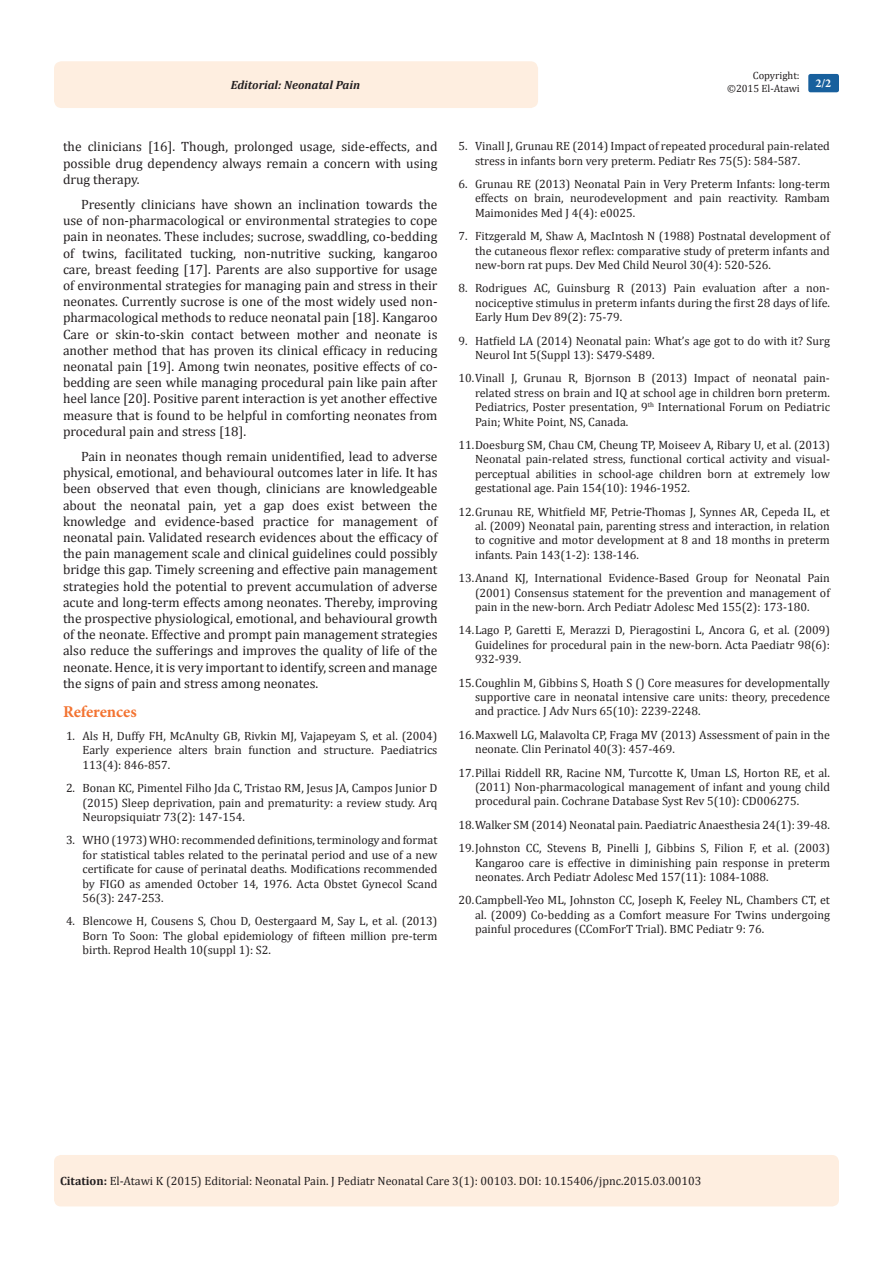
<style>
.page{position:relative;width:893px;height:1263px;background:#fff}
.page>*{position:absolute;margin:0;border:0;box-sizing:border-box;transform-origin:0 0}
.t1{font:700 16.5px "Minion Pro";letter-spacing:-.005em;color:#f37331}
.t2{font:13.5px/16.2px "Cambria";color:#231f20;text-align:justify}
.Citation{font:12px/14.4px "Cambria";color:#231f20;text-align:justify}
.t3{font:italic 700 12px "Cambria";color:#231f20}
.t4{font:700 12px "Minion Pro";color:#fff}
.t5{font:10.5px/12.6px "Cambria";color:#231f20;text-align:right}
.s1{font-weight:700}
</style>
<div class="page">
<div style="left:54px;top:61px;width:484px;height:47px;background:#feeee0;border-radius:8px"></div>
<div style="left:808px;top:74px;width:31px;height:18px;background:#18609d;border-radius:2px"></div>
<div style="left:54px;top:1155px;width:785px;height:51px;background:#feeee0;border-radius:7px"></div>
<p class="t5" style="left:727px;top:69px;width:74px">Copyright: ©2015 El-Atawi</p>
<p class="t3" style="left:231px;top:77px;width:131px">Editorial: Neonatal Pain</p>
<p class="t4" style="left:815px;top:75px;width:17px">2/2</p>
<p class="t2" style="left:63px;top:139px;width:376px">the clinicians [16]. Though, prolonged usage, side-effects, and possible drug dependency always remain a concern with using drug therapy.</p>
<p class="t2" style="left:63px;top:196px;width:376px;text-indent:18px">Presently clinicians have shown an inclination towards the use of non-pharmacological or environmental strategies to cope pain in neonates. These includes; sucrose, swaddling, co-bedding of twins, facilitated tucking, non-nutritive sucking, kangaroo care, breast feeding [17]. Parents are also supportive for usage of environmental strategies for managing pain and stress in their neonates. Currently sucrose is one of the most widely used non&shy;pharmacological methods to reduce neonatal pain [18]. Kangaroo Care or skin-to-skin contact between mother and neonate is another method that has proven its clinical efficacy in reducing neonatal pain [19]. Among twin neonates, positive effects of co&shy;bedding are seen while managing procedural pain like pain after heel lance [20]. Positive parent interaction is yet another effective measure that is found to be helpful in comforting neonates from procedural pain and stress [18].</p>
<p class="t2" style="left:63px;top:448px;width:376px;text-indent:18px">Pain in neonates though remain unidentified, lead to adverse physical, emotional, and behavioural outcomes later in life. It has been observed that even though, clinicians are knowledgeable about the neonatal pain, yet a gap does exist between the knowledge and evidence-based practice for management of neonatal pain. Validated research evidences about the efficacy of the pain management scale and clinical guidelines could possibly bridge this gap. Timely screening and effective pain management strategies hold the potential to prevent accumulation of adverse acute and long-term effects among neonates. Thereby, improving the prospective physiological, emotional, and behavioural growth of the neonate. Effective and prompt pain management strategies also reduce the sufferings and improves the quality of life of the neonate. Hence, it is very important to identify, screen and manage the signs of pain and stress among neonates.</p>
<p class="t1" style="left:63px;top:700px;width:75px">References</p>
<p class="Citation" style="left:82px;top:729px;width:356px;text-indent:-16px">1. Als H, Duffy FH, McAnulty GB, Rivkin MJ, Vajapeyam S, et al. (2004)<br>Early experience alters brain function and structure. Paediatrics 113(4): 846-857.</p>
<p class="Citation" style="left:82px;top:781px;width:356px;text-indent:-16px">2. Bonan KC, Pimentel Filho Jda C, Tristao RM, Jesus JA, Campos Junior D (2015) Sleep deprivation, pain and prematurity: a review study. Arq Neuropsiquiatr 73(2): 147-154.</p>
<p class="Citation" style="left:82px;top:833px;width:356px;text-indent:-16px">3. WHO (1973) WHO: recommended definitions, terminology and format for statistical tables related to the perinatal period and use of a new certificate for cause of perinatal deaths. Modifications recommended by FIGO as amended October 14, 1976. Acta Obstet Gynecol Scand 56(3): 247-253.</p>
<p class="Citation" style="left:82px;top:914px;width:356px;text-indent:-16px">4. Blencowe H, Cousens S, Chou D, Oestergaard M, Say L, et al. (2013)<br>Born To Soon: The global epidemiology of fifteen million pre-term birth. Reprod Health 10(suppl 1): S2.</p>
<p class="Citation" style="left:475px;top:139px;width:356px;text-indent:-16px">5. Vinall J, Grunau RE (2014) Impact of repeated procedural pain-related stress in infants born very preterm. Pediatr Res 75(5): 584-587.</p>
<p class="Citation" style="left:475px;top:177px;width:356px;text-indent:-16px">6. Grunau RE (2013) Neonatal Pain in Very Preterm Infants: long-term effects on brain, neurodevelopment and pain reactivity. Rambam Maimonides Med J 4(4): e0025.</p>
<p class="Citation" style="left:475px;top:229px;width:356px;text-indent:-16px">7. Fitzgerald M, Shaw A, MacIntosh N (1988) Postnatal development of the cutaneous flexor reflex: comparative study of preterm infants and new-born rat pups. Dev Med Child Neurol 30(4): 520-526.</p>
<p class="Citation" style="left:475px;top:281px;width:356px;text-indent:-16px">8. Rodrigues AC, Guinsburg R (2013) Pain evaluation after a non&shy;nociceptive stimulus in preterm infants during the first 28 days of life.<br>Early Hum Dev 89(2): 75-79.</p>
<p class="Citation" style="left:475px;top:333px;width:356px;text-indent:-16px">9. Hatfield LA (2014) Neonatal pain: What’s age got to do with it? Surg<br>Neurol Int 5(Suppl 13): S479-S489.</p>
<p class="Citation" style="left:475px;top:371px;width:356px;text-indent:-16px">10.Vinall J, Grunau R, Bjornson B (2013) Impact of neonatal pain&shy;related stress on brain and IQ at school age in children born preterm.<br>Pediatrics, Poster presentation, 9<sup>th</sup> International Forum on Pediatric Pain; White Point, NS, Canada.</p>
<p class="Citation" style="left:475px;top:438px;width:356px;text-indent:-16px">11.Doesburg SM, Chau CM, Cheung TP, Moiseev A, Ribary U, et al. (2013)<br>Neonatal pain-related stress, functional cortical activity and visual&shy;perceptual abilities in school-age children born at extremely low gestational age. Pain 154(10): 1946-1952.</p>
<p class="Citation" style="left:475px;top:504px;width:356px;text-indent:-16px">12.Grunau RE, Whitfield MF, Petrie-Thomas J, Synnes AR, Cepeda IL, et al. (2009) Neonatal pain, parenting stress and interaction, in relation to cognitive and motor development at 8 and 18 months in preterm infants. Pain 143(1-2): 138-146.</p>
<p class="Citation" style="left:475px;top:571px;width:356px;text-indent:-16px">13.Anand KJ, International Evidence-Based Group for Neonatal Pain (2001) Consensus statement for the prevention and management of pain in the new-born. Arch Pediatr Adolesc Med 155(2): 173-180.</p>
<p class="Citation" style="left:475px;top:623px;width:356px;text-indent:-16px">14.Lago P, Garetti E, Merazzi D, Pieragostini L, Ancora G, et al. (2009)<br>Guidelines for procedural pain in the new-born. Acta Paediatr 98(6):<br>932-939.</p>
<p class="Citation" style="left:475px;top:675px;width:356px;text-indent:-16px">15.Coughlin M, Gibbins S, Hoath S () Core measures for developmentally supportive care in neonatal intensive care units: theory, precedence and practice. J Adv Nurs 65(10): 2239-2248.</p>
<p class="Citation" style="left:475px;top:727px;width:356px;text-indent:-16px">16.Maxwell LG, Malavolta CP, Fraga MV (2013) Assessment of pain in the neonate. Clin Perinatol 40(3): 457-469.</p>
<p class="Citation" style="left:475px;top:765px;width:356px;text-indent:-16px">17.Pillai Riddell RR, Racine NM, Turcotte K, Uman LS, Horton RE, et al. (2011) Non-pharmacological management of infant and young child procedural pain. Cochrane Database Syst Rev 5(10): CD006275.</p>
<p class="Citation" style="left:458px;top:817px;width:373px">18.Walker SM (2014) Neonatal pain. Paediatric Anaesthesia 24(1): 39-48.</p>
<p class="Citation" style="left:475px;top:841px;width:356px;text-indent:-16px">19.Johnston CC, Stevens B, Pinelli J, Gibbins S, Filion F, et al. (2003)<br>Kangaroo care is effective in diminishing pain response in preterm neonates. Arch Pediatr Adolesc Med 157(11): 1084-1088.</p>
<p class="Citation" style="left:475px;top:893px;width:356px;text-indent:-16px">20.Campbell-Yeo ML, Johnston CC, Joseph K, Feeley NL, Chambers CT, et al. (2009) Co-bedding as a Comfort measure For Twins undergoing painful procedures (CComForT Trial). BMC Pediatr 9: 76.</p>
<p class="Citation" style="left:60px;top:1174px;width:643px"><span class="s1">Citation:</span> El-Atawi K (2015) Editorial: Neonatal Pain. J Pediatr Neonatal Care 3(1): 00103. DOI: 10.15406/jpnc.2015.03.00103</p>
</div>
